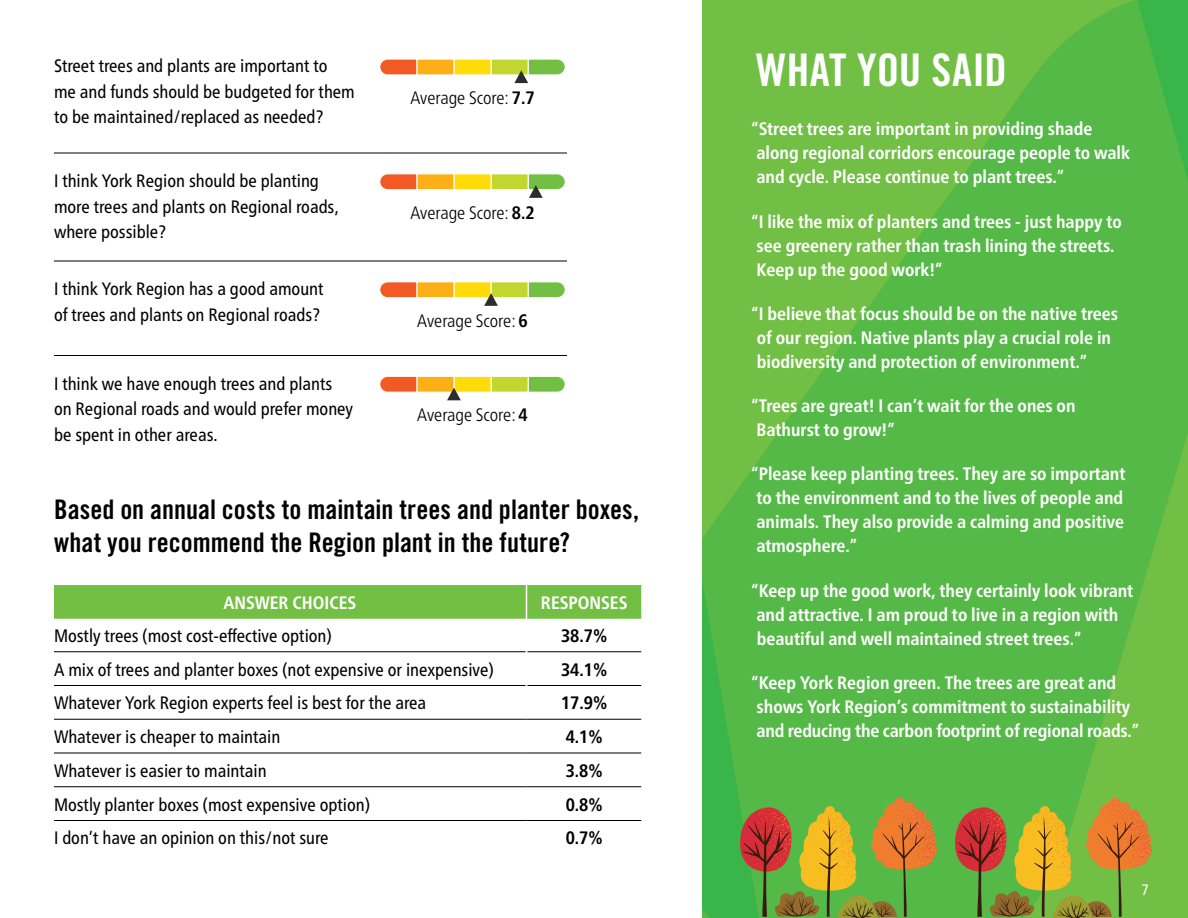
<style>
.page{position:relative;width:1188px;height:918px;background:#fff}
.page>*{position:absolute;margin:0;border:0;box-sizing:border-box;transform-origin:0 0}
.t1{font:45px "Trade Gothic LT Pro Bd Cn 20";letter-spacing:.005em;color:#fff}
.t2{font:27px/33px "Trade Gothic LT Pro Bd Cn 20";color:#000}
.Quotes{font:700 condensed 18px/24px "Frutiger Neue LT Pro";color:#fff}
.Body_Copy{font:condensed 18px/25.5px "Frutiger Neue LT Pro";color:#000}
.Body_Copy-2{font:300 condensed 18px "Frutiger Neue LT Pro";color:#000}
.Body_Copy-3{font:700 condensed 18px "Frutiger Neue LT Pro";color:#000}
.Body_Copy-4{font:700 condensed 18px "Frutiger Neue LT Pro";color:#fff}
.t3{font:condensed 15px "Frutiger Neue LT Pro";color:#fff}
.s1{font-weight:700}
</style>
<div class="page">
<img style="left:702px;top:0;width:486px;height:918px">
<svg style="left:737px;top:798px;width:203px;height:120px;background:#8d9738"></svg>
<svg style="left:952px;top:798px;width:203px;height:120px;background:#959837"></svg>
<hr style="left:54px;top:261px;width:324px;height:1px;background:#000">
<hr style="left:378px;top:261px;width:189px;height:1px;background:#000">
<hr style="left:54px;top:355px;width:324px;height:1px;background:#000">
<hr style="left:378px;top:355px;width:189px;height:1px;background:#000">
<hr style="left:54px;top:153px;width:324px;height:1px;background:#000">
<hr style="left:378px;top:153px;width:189px;height:1px;background:#000">
<div style="left:490px;top:58px;width:39px;height:18px;background:#c1d72f;border:1px solid #fff"></div>
<div style="left:453px;top:58px;width:39px;height:18px;background:#ffdc09;border:1px solid #fff"></div>
<div style="left:416px;top:58px;width:39px;height:18px;background:#fcaf17;border:1px solid #fff"></div>
<svg style="left:379px;top:58px;width:39px;height:18px"></svg>
<svg style="left:514px;top:58px;width:51px;height:25px"></svg>
<div style="left:490px;top:173px;width:39px;height:17px;background:#c1d72f;border:1px solid #fff"></div>
<div style="left:453px;top:173px;width:39px;height:17px;background:#ffdc09;border:1px solid #fff"></div>
<div style="left:416px;top:173px;width:39px;height:17px;background:#fcaf17;border:1px solid #fff"></div>
<svg style="left:379px;top:173px;width:39px;height:17px"></svg>
<svg style="left:527px;top:173px;width:38px;height:25px"></svg>
<svg style="left:529px;top:282px;width:36px;height:16px"></svg>
<div style="left:490px;top:281px;width:39px;height:17px;background:#c1d72f;border:1px solid #fff"></div>
<div style="left:453px;top:281px;width:39px;height:17px;background:#ffdc09;border:1px solid #fff"></div>
<div style="left:416px;top:281px;width:39px;height:17px;background:#fcaf17;border:1px solid #fff"></div>
<svg style="left:379px;top:281px;width:39px;height:17px"></svg>
<svg style="left:484px;top:293px;width:14px;height:13px"></svg>
<svg style="left:529px;top:376px;width:36px;height:16px"></svg>
<div style="left:490px;top:376px;width:39px;height:17px;background:#c1d72f;border:1px solid #fff"></div>
<div style="left:453px;top:376px;width:39px;height:17px;background:#ffdc09;border:1px solid #fff"></div>
<div style="left:416px;top:376px;width:39px;height:17px;background:#fcaf17;border:1px solid #fff"></div>
<svg style="left:379px;top:376px;width:39px;height:17px"></svg>
<svg style="left:447px;top:388px;width:14px;height:12px"></svg>
<div style="left:54px;top:585px;width:587px;height:34px;background:#72bf44"></div>
<hr style="left:54px;top:651px;width:472px;height:1px;background:#000">
<hr style="left:527px;top:651px;width:114px;height:1px;background:#000">
<hr style="left:54px;top:685px;width:472px;height:1px;background:#000">
<hr style="left:527px;top:685px;width:114px;height:1px;background:#000">
<hr style="left:526px;top:585px;width:1px;height:34px;background:#fff">
<hr style="left:54px;top:719px;width:472px;height:1px;background:#000">
<hr style="left:526px;top:719px;width:115px;height:1px;background:#000">
<hr style="left:54px;top:753px;width:472px;height:1px;background:#000">
<hr style="left:526px;top:753px;width:115px;height:1px;background:#000">
<hr style="left:54px;top:786px;width:472px;height:1px;background:#000">
<hr style="left:526px;top:786px;width:115px;height:1px;background:#000">
<hr style="left:54px;top:820px;width:472px;height:1px;background:#000">
<hr style="left:526px;top:820px;width:115px;height:1px;background:#000">
<p class="Body_Copy" style="left:54px;top:53px;width:302px">Street trees and plants are important to<br>me and funds should be budgeted for them to be maintained/replaced as needed?</p>
<p class="Body_Copy" style="left:54px;top:168px;width:286px">I think York Region should be planting more trees and plants on Regional roads, where possible?</p>
<p class="Body_Copy" style="left:54px;top:276px;width:271px">I think York Region has a good amount of trees and plants on Regional roads?</p>
<p class="Body_Copy" style="left:54px;top:371px;width:301px">I think we have enough trees and plants on Regional roads and would prefer money be spent in other areas.</p>
<p class="Body_Copy-2" style="left:410px;top:87px;width:126px">Average Score: <span class="s1">7.7</span></p>
<p class="Body_Copy-2" style="left:410px;top:202px;width:126px">Average Score: <span class="s1">8.2</span></p>
<p class="Body_Copy-2" style="left:417px;top:310px;width:112px">Average Score: <span class="s1">6</span></p>
<p class="Body_Copy-2" style="left:417px;top:405px;width:112px">Average Score: <span class="s1">4</span></p>
<h2 class="t2" style="left:54px;top:493px;width:587px">Based on annual costs to maintain trees and planter boxes, what you recommend the Region plant in the future?</h2>
<p class="Body_Copy-4" style="left:223px;top:592px;width:134px">ANSWER CHOICES</p>
<p class="Body_Copy-4" style="left:541px;top:592px;width:88px">RESPONSES</p>
<p class="Body_Copy" style="left:54px;top:623px;width:279px">Mostly trees (most cost-effective option)</p>
<p class="Body_Copy-3" style="left:561px;top:625px;width:48px">38.7%</p>
<p class="Body_Copy" style="left:54px;top:656px;width:441px">A mix of trees and planter boxes (not expensive or inexpensive)</p>
<p class="Body_Copy-3" style="left:561px;top:659px;width:48px">34.1%</p>
<p class="Body_Copy" style="left:54px;top:690px;width:374px">Whatever York Region experts feel is best for the area</p>
<p class="Body_Copy-3" style="left:561px;top:692px;width:48px">17.9%</p>
<p class="Body_Copy" style="left:54px;top:724px;width:228px">Whatever is cheaper to maintain</p>
<p class="Body_Copy-3" style="left:566px;top:726px;width:39px">4.1%</p>
<p class="Body_Copy" style="left:54px;top:758px;width:214px">Whatever is easier to maintain</p>
<p class="Body_Copy-3" style="left:566px;top:760px;width:39px">3.8%</p>
<p class="Body_Copy" style="left:54px;top:791px;width:317px">Mostly planter boxes (most expensive option)</p>
<p class="Body_Copy-3" style="left:566px;top:794px;width:39px">0.8%</p>
<p class="Body_Copy" style="left:54px;top:825px;width:276px">I don’t have an opinion on this/not sure</p>
<p class="Body_Copy-3" style="left:566px;top:827px;width:39px">0.7%</p>
<h1 class="t1" style="left:756px;top:43px;width:253px">WHAT YOU SAID</h1>
<p class="Quotes" style="left:751px;top:117px;width:380px">“Street trees are important in providing shade along regional corridors encourage people to walk and cycle. Please continue to plant trees.”</p>
<p class="Quotes" style="left:751px;top:209px;width:372px">“I like the mix of planters and trees - just happy to see greenery rather than trash lining the streets.<br>Keep up the good work!”</p>
<p class="Quotes" style="left:757px;top:301px;width:363px;text-indent:-5px">“I believe that focus should be on the native trees of our region. Native plants play a crucial role in biodiversity and protection of environment.”</p>
<p class="Quotes" style="left:751px;top:394px;width:326px">“Trees are great! I can’t wait for the ones on<br>Bathurst to grow!”</p>
<p class="Quotes" style="left:751px;top:462px;width:376px">“Please keep planting trees. They are so important to the environment and to the lives of people and animals. They also provide a calming and positive atmosphere.”</p>
<p class="Quotes" style="left:751px;top:578px;width:384px">“Keep up the good work, they certainly look vibrant and attractive. I am proud to live in a region with beautiful and well maintained street trees.”</p>
<p class="Quotes" style="left:751px;top:670px;width:390px">“Keep York Region green. The trees are great and shows York Region’s commitment to sustainability and reducing the carbon footprint of regional roads.”</p>
<p class="t3" style="left:1142px;top:881px;width:9px">7</p>
</div>
